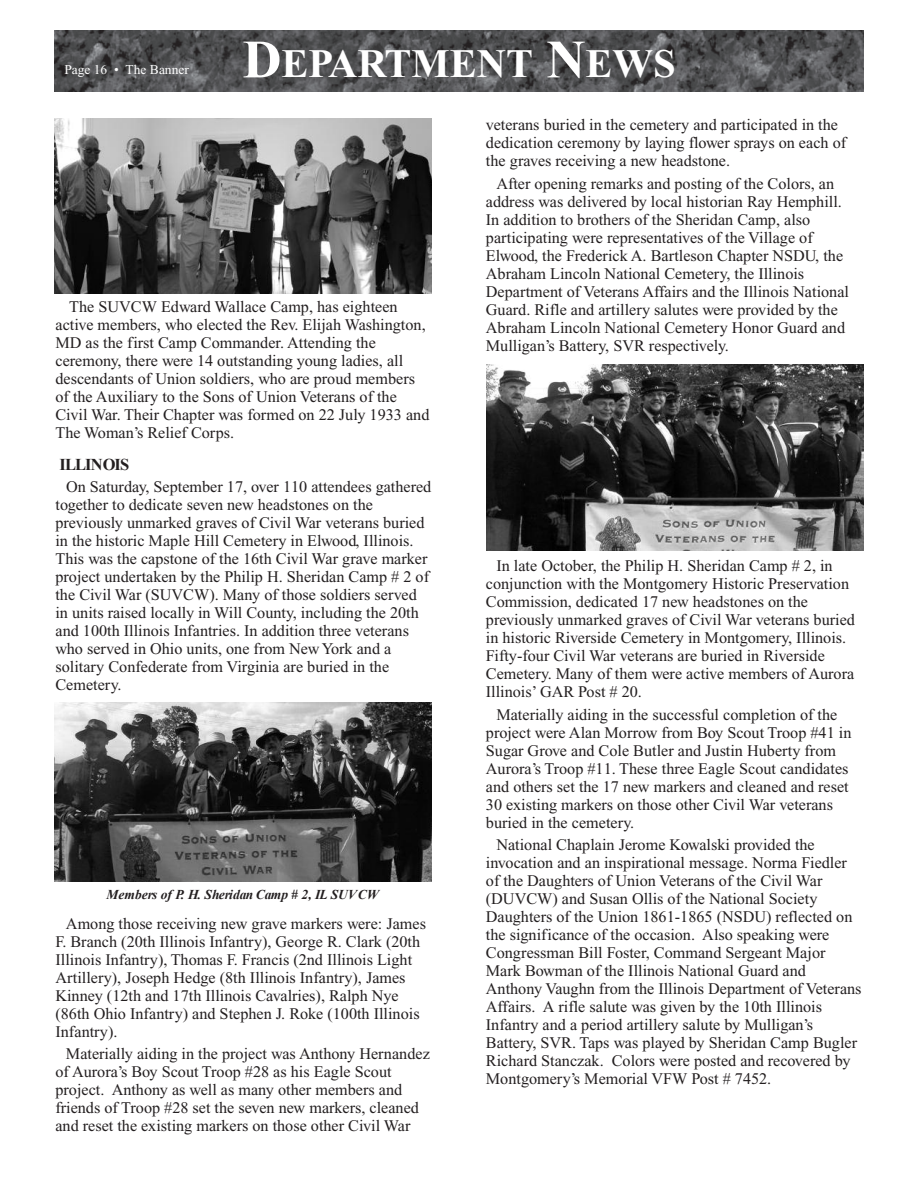
<style>
.page{position:relative;width:918px;height:1188px;background:#fff}
.page>*{position:absolute;margin:0;border:0;box-sizing:border-box;transform-origin:0 0}
.t1{font:700 40.5px "Times New Roman";color:#fff}
.t2{font:700 16.5px "Times New Roman";letter-spacing:-.055em;color:#231f20}
.t3{font:16.2px/18px "Times New Roman";color:#231f20}
.t4{font:italic 700 13.5px "Times New Roman";color:#231f20}
.t5{font:13.5px "Times New Roman";color:#fff}
.s1{font-size:54px}
</style>
<div class="page">
<img style="left:54px;top:30px;width:810px;height:61px">
<img style="left:54px;top:119px;width:378px;height:175px">
<img style="left:54px;top:702px;width:378px;height:180px">
<img style="left:486px;top:365px;width:378px;height:185px">
<p class="t5" style="left:64px;top:65px;width:126px">Page 16 • The Banner</p>
<h1 class="t1" style="left:242px;top:51px;width:435px"><span class="s1">D</span>EPARTMENT <span class="s1">N</span>EWS</h1>
<p class="t3" style="left:55px;top:299px;width:375px;text-indent:14px">The SUVCW Edward Wallace Camp, has eighteen active members, who elected the Rev. Elijah Washington, MD as the first Camp Commander. Attending the ceremony, there were 14 outstanding young ladies, all descendants of Union soldiers, who are proud members of the Auxiliary to the Sons of Union Veterans of the Civil War. Their Chapter was formed on 22 July 1933 and The Woman’s Relief Corps.</p>
<p class="t2" style="left:60px;top:455px;width:71px">IllInOIS</p>
<p class="t3" style="left:55px;top:479px;width:377px;text-indent:11px">On Saturday, September 17, over 110 attendees gathered together to dedicate seven new headstones on the previously unmarked graves of Civil War veterans buried in the historic Maple Hill Cemetery in Elwood, Illinois.<br>This was the capstone of the 16th Civil War grave marker project undertaken by the Philip H. Sheridan Camp # 2 of the Civil War (SUVCW). Many of those soldiers served in units raised locally in Will County, including the 20th and 100th Illinois Infantries. In addition three veterans who served in Ohio units, one from New York and a solitary Confederate from Virginia are buried in the Cemetery.</p>
<p class="t4" style="left:107px;top:887px;width:274px">Members of P. H. Sheridan Camp # 2, il SUVCW</p>
<p class="t3" style="left:55px;top:916px;width:372px;text-indent:11px">Among those receiving new grave markers were: James F. Branch (20th Illinois Infantry), George R. Clark (20th Illinois Infantry), Thomas F. Francis (2nd Illinois Light Artillery), Joseph Hedge (8th Illinois Infantry), James Kinney (12th and 17th Illinois Cavalries), Ralph Nye (86th Ohio Infantry) and Stephen J. Roke (100th Illinois Infantry).</p>
<p class="t3" style="left:55px;top:1046px;width:376px;text-indent:11px">Materially aiding in the project was Anthony Hernandez of Aurora’s Boy Scout Troop #28 as his Eagle Scout project. Anthony as well as many other members and friends of Troop #28 set the seven new markers, cleaned and reset the existing markers on those other Civil War</p>
<p class="t3" style="left:486px;top:117px;width:362px">veterans buried in the cemetery and participated in the dedication ceremony by laying flower sprays on each of the graves receiving a new headstone.</p>
<p class="t3" style="left:486px;top:176px;width:365px;text-indent:11px">After opening remarks and posting of the Colors, an address was delivered by local historian Ray Hemphill.<br>In addition to brothers of the Sheridan Camp, also participating were representatives of the Village of Elwood, the Frederick A. Bartleson Chapter NSDU, the Abraham Lincoln National Cemetery, the Illinois Department of Veterans Affairs and the Illinois National Guard. Rifle and artillery salutes were provided by the Abraham Lincoln National Cemetery Honor Guard and Mulligan’s Battery, SVR respectively.</p>
<p class="t3" style="left:486px;top:558px;width:371px;text-indent:11px">In late October, the Philip H. Sheridan Camp # 2, in conjunction with the Montgomery Historic Preservation Commission, dedicated 17 new headstones on the previously unmarked graves of Civil War veterans buried in historic Riverside Cemetery in Montgomery, Illinois.<br>Fifty-four Civil War veterans are buried in Riverside Cemetery. Many of them were active members of Aurora Illinois’ GAR Post # 20.</p>
<p class="t3" style="left:486px;top:707px;width:367px;text-indent:11px">Materially aiding in the successful completion of the project were Alan Morrow from Boy Scout Troop #41 in Sugar Grove and Cole Butler and Justin Huberty from Aurora’s Troop #11. These three Eagle Scout candidates and others set the 17 new markers and cleaned and reset 30 existing markers on those other Civil War veterans buried in the cemetery.</p>
<p class="t3" style="left:486px;top:837px;width:377px;text-indent:11px">National Chaplain Jerome Kowalski provided the invocation and an inspirational message. Norma Fiedler of the Daughters of Union Veterans of the Civil War (DUVCW) and Susan Ollis of the National Society Daughters of the Union 1861-1865 (NSDU) reflected on the significance of the occasion. Also speaking were Congressman Bill Foster, Command Sergeant Major Mark Bowman of the Illinois National Guard and Anthony Vaughn from the Illinois Department of Veterans Affairs. A rifle salute was given by the 10th Illinois Infantry and a period artillery salute by Mulligan’s Battery, SVR. Taps was played by Sheridan Camp Bugler Richard Stanczak. Colors were posted and recovered by Montgomery’s Memorial VFW Post # 7452.</p>
</div>
